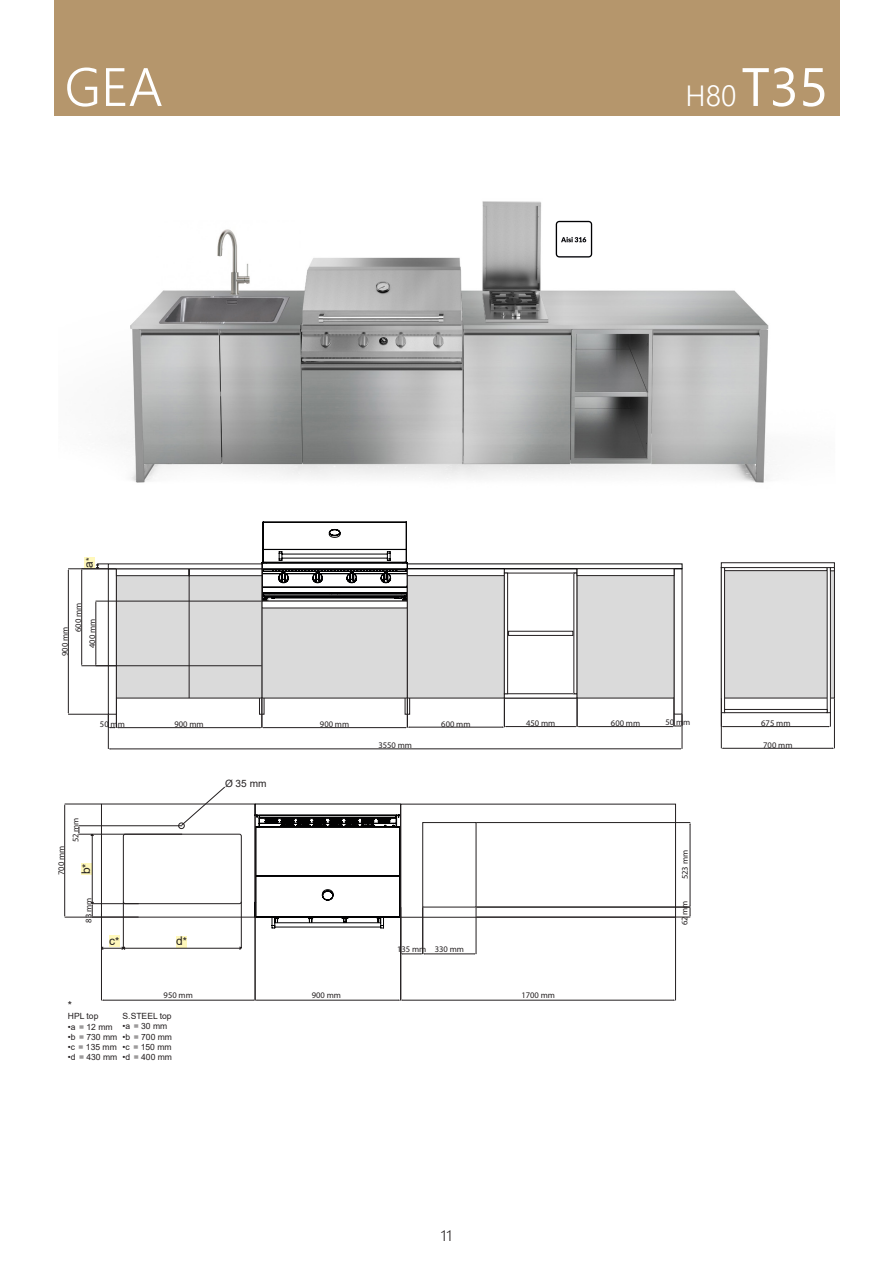
<style>
.page{position:relative;width:893px;height:1263px;background:#fff}
.page>*{position:absolute;margin:0;border:0;box-sizing:border-box;transform-origin:0 0}
.t1{font:300 54px "Segoe UI";color:#fff}
.t2{font:54px "Segoe UI";color:#fff}
.t3{font:300 29.1px "Segoe UI";color:#fff}
.t4{font:300 15px "Segoe UI";color:#231f20}
.t5{font:12px "Arial";color:#231f20}
.t6{font:10.8px "Arial";color:#231f20}
.t7{font:10.05px "Arial";color:#231f20}
.t8{font:8.55px "Myriad Pro";color:#231f20}
.t9{font:8.55px "Arial";color:#231f20}
.s1{font-size:9.15px}
.s2{font-size:10.8px}
</style>
<div class="page">
<div style="left:81px;top:863px;width:10px;height:12px;background:#fff8bb"></div>
<div style="left:84px;top:557px;width:11px;height:12px;background:#fff8bb"></div>
<div style="left:405px;top:665px;width:5px;height:50px;border:1px solid #231f20"></div>
<div style="left:407px;top:569px;width:97px;height:129px;background:#dadada"></div>
<div style="left:407px;top:569px;width:97px;height:7px;background:#fff"></div>
<div style="left:407px;top:568px;width:98px;height:8px;border:1px solid #231f20"></div>
<div style="left:504px;top:693px;width:73px;height:5px;border:1px solid #231f20"></div>
<div style="left:504px;top:573px;width:4px;height:121px;border:1px solid #231f20"></div>
<div style="left:508px;top:631px;width:65px;height:5px;border:1px solid #231f20"></div>
<div style="left:108px;top:568px;width:9px;height:147px;border:1px solid #231f20"></div>
<div style="left:674px;top:568px;width:8px;height:146px;border:1px solid #231f20"></div>
<div style="left:407px;top:563px;width:275px;height:6px;border:1px solid #020203"></div>
<div style="left:116px;top:569px;width:146px;height:129px;background:#dadada"></div>
<div style="left:116px;top:568px;width:146px;height:130px;border:1px solid #231f20"></div>
<div style="left:116px;top:569px;width:73px;height:7px;background:#fff"></div>
<div style="left:116px;top:568px;width:73px;height:8px;border:1px solid #231f20"></div>
<div style="left:577px;top:569px;width:97px;height:129px;background:#dadada"></div>
<div style="left:577px;top:569px;width:97px;height:7px;background:#fff"></div>
<div style="left:577px;top:568px;width:97px;height:8px;border:1px solid #231f20"></div>
<div style="left:108px;top:563px;width:154px;height:6px;border:1px solid #231f20"></div>
<div style="left:721px;top:567px;width:113px;height:131px;background:#dadada"></div>
<div style="left:721px;top:567px;width:114px;height:131px;border:1px solid #231f20"></div>
<div style="left:724px;top:567px;width:103px;height:4px;border:1px solid #231f20"></div>
<div style="left:721px;top:567px;width:4px;height:146px;border:1px solid #231f20"></div>
<div style="left:827px;top:567px;width:4px;height:146px;border:1px solid #231f20"></div>
<div style="left:724px;top:709px;width:103px;height:4px;border:1px solid #231f20"></div>
<div style="left:721px;top:562px;width:114px;height:6px;border:1px solid #231f20"></div>
<svg style="left:830px;top:567px;width:5px;height:4px"></svg>
<hr style="left:96px;top:665px;width:166px;height:1px;background:#231f20">
<hr style="left:96px;top:601px;width:166px;height:1px;background:#231f20">
<hr style="left:96px;top:602px;width:1px;height:62px;background:#231f20">
<hr style="left:81px;top:665px;width:35px;height:1px;background:#231f20">
<hr style="left:81px;top:568px;width:35px;height:1px;background:#231f20">
<hr style="left:81px;top:570px;width:1px;height:94px;background:#231f20">
<hr style="left:68px;top:714px;width:40px;height:1px;background:#231f20">
<hr style="left:68px;top:568px;width:40px;height:1px;background:#231f20">
<hr style="left:68px;top:570px;width:1px;height:143px;background:#231f20">
<hr style="left:101px;top:914px;width:1px;height:86px;background:#231f20">
<hr style="left:103px;top:1000px;width:151px;height:1px;background:#231f20">
<hr style="left:400px;top:804px;width:1px;height:196px;background:#231f20">
<hr style="left:255px;top:804px;width:1px;height:196px;background:#231f20">
<hr style="left:257px;top:1000px;width:142px;height:1px;background:#231f20">
<svg style="left:254px;top:803px;width:422px;height:126px"></svg>
<hr style="left:476px;top:822px;width:214px;height:1px;background:#231f20">
<hr style="left:690px;top:824px;width:1px;height:82px;background:#231f20">
<hr style="left:675px;top:917px;width:1px;height:83px;background:#231f20">
<hr style="left:401px;top:917px;width:1px;height:83px;background:#231f20">
<hr style="left:402px;top:1000px;width:272px;height:1px;background:#231f20">
<hr style="left:79px;top:834px;width:103px;height:1px;background:#231f20">
<hr style="left:79px;top:825px;width:103px;height:1px;background:#231f20">
<svg style="left:78px;top:826px;width:2px;height:8px"></svg>
<hr style="left:401px;top:907px;width:1px;height:47px;background:#231f20">
<hr style="left:477px;top:917px;width:213px;height:1px;background:#231f20">
<hr style="left:477px;top:907px;width:213px;height:1px;background:#231f20">
<svg style="left:689px;top:905px;width:2px;height:12px"></svg>
<hr style="left:476px;top:907px;width:1px;height:47px;background:#231f20">
<hr style="left:422px;top:907px;width:1px;height:47px;background:#231f20">
<hr style="left:424px;top:954px;width:51px;height:1px;background:#231f20">
<svg style="left:401px;top:953px;width:24px;height:2px"></svg>
<hr style="left:92px;top:903px;width:47px;height:1px;background:#231f20">
<svg style="left:90px;top:834px;width:4px;height:83px"></svg>
<svg style="left:96px;top:563px;width:12px;height:6px"></svg>
<hr style="left:65px;top:917px;width:36px;height:1px;background:#231f20">
<hr style="left:65px;top:804px;width:36px;height:1px;background:#231f20">
<hr style="left:64px;top:805px;width:1px;height:111px;background:#231f20">
<hr style="left:116px;top:698px;width:1px;height:30px;background:#231f20">
<hr style="left:118px;top:727px;width:142px;height:1px;background:#231f20">
<svg style="left:109px;top:714px;width:9px;height:14px"></svg>
<hr style="left:409px;top:727px;width:94px;height:1px;background:#231f20">
<svg style="left:188px;top:521px;width:221px;height:207px"></svg>
<hr style="left:506px;top:726px;width:70px;height:1px;background:#231f20">
<svg style="left:502px;top:698px;width:4px;height:30px"></svg>
<hr style="left:578px;top:726px;width:95px;height:1px;background:#231f20">
<svg style="left:575px;top:698px;width:4px;height:29px"></svg>
<svg style="left:672px;top:698px;width:11px;height:29px"></svg>
<hr style="left:682px;top:714px;width:1px;height:35px;background:#231f20">
<hr style="left:108px;top:714px;width:1px;height:35px;background:#231f20">
<hr style="left:110px;top:748px;width:571px;height:1px;background:#231f20">
<hr style="left:723px;top:726px;width:106px;height:1px;background:#231f20">
<svg style="left:828px;top:713px;width:3px;height:14px"></svg>
<hr style="left:834px;top:698px;width:1px;height:50px;background:#231f20">
<hr style="left:721px;top:698px;width:1px;height:50px;background:#231f20">
<hr style="left:723px;top:748px;width:110px;height:1px;background:#231f20">
<img style="left:120px;top:201px;width:649px;height:282px">
<img style="left:555px;top:220px;width:38px;height:38px">
<svg style="left:101px;top:786px;width:141px;height:164px"></svg>
<div style="left:54px;top:0;width:785px;height:115px;background:#b5966c"></div>
<p class="t1" style="left:65px;top:36px;width:100px">GEA</p>
<h3 class="t5" style="left:80px;top:567px;width:12px;rotate:-90deg">a<span class="s1">*</span></h3>
<p class="t8" style="left:73px;top:632px;width:31px;rotate:-90deg">600 mm</p>
<p class="t8" style="left:60px;top:656px;width:31px;rotate:-90deg">900 mm</p>
<p class="t8" style="left:87px;top:648px;width:31px;rotate:-90deg">400 mm</p>
<p class="t2" style="left:741px;top:36px;width:88px">T35</p>
<p class="t3" style="left:686px;top:68px;width:52px">H80</p>
<p class="t8" style="left:100px;top:719px;width:26px">50 mm</p>
<p class="t8" style="left:175px;top:719px;width:31px">900 mm</p>
<p class="t8" style="left:320px;top:719px;width:31px">900 mm</p>
<p class="t8" style="left:441px;top:718px;width:31px">600 mm</p>
<p class="t8" style="left:526px;top:718px;width:31px">450 mm</p>
<p class="t8" style="left:611px;top:718px;width:31px">600 mm</p>
<p class="t8" style="left:666px;top:717px;width:26px">50 mm</p>
<p class="t8" style="left:378px;top:740px;width:35px">3550 mm</p>
<p class="t8" style="left:56px;top:875px;width:31px;rotate:-90deg">700 mm</p>
<p class="t8" style="left:70px;top:842px;width:26px;rotate:-90deg">52 mm</p>
<h3 class="t5" style="left:78px;top:874px;width:12px;rotate:-90deg">b<span class="s2">*</span></h3>
<p class="t8" style="left:84px;top:923px;width:26px;rotate:-90deg">83 mm</p>
<h3 class="t5" style="left:109px;top:932px;width:12px">c<span class="s2">*</span></h3>
<h3 class="t5" style="left:176px;top:933px;width:12px">d<span class="s2">*</span></h3>
<p class="t7" style="left:225px;top:777px;width:43px">Ø 35 mm</p>
<p class="t8" style="left:164px;top:990px;width:31px">950 mm</p>
<p class="t8" style="left:312px;top:990px;width:31px">900 mm</p>
<p class="t6" style="left:68px;top:998px;width:6px">*</p>
<p class="t9" style="left:68px;top:1010px;width:32px">HPL top</p>
<p class="t9" style="left:68px;top:1021px;width:46px">•a = 12 mm</p>
<p class="t9" style="left:68px;top:1031px;width:51px">•b = 730 mm</p>
<p class="t9" style="left:68px;top:1041px;width:51px">•c = 135 mm</p>
<p class="t9" style="left:68px;top:1051px;width:51px">•d = 430 mm</p>
<p class="t9" style="left:123px;top:1010px;width:51px">S.STEEL top</p>
<p class="t9" style="left:123px;top:1020px;width:46px">•a = 30 mm</p>
<p class="t9" style="left:123px;top:1031px;width:51px">•b = 700 mm</p>
<p class="t9" style="left:123px;top:1041px;width:51px">•c = 150 mm</p>
<p class="t9" style="left:123px;top:1051px;width:51px">•d = 400 mm</p>
<p class="t8" style="left:397px;top:943px;width:31px">135 mm</p>
<p class="t8" style="left:435px;top:943px;width:31px">330 mm</p>
<p class="t8" style="left:521px;top:990px;width:35px">1700 mm</p>
<p class="t4" style="left:441px;top:1222px;width:13px">11</p>
<p class="t8" style="left:680px;top:879px;width:31px;rotate:-90deg">523 mm</p>
<p class="t8" style="left:679px;top:925px;width:26px;rotate:-90deg">62 mm</p>
<p class="t8" style="left:761px;top:718px;width:31px">675 mm</p>
<p class="t8" style="left:763px;top:739px;width:31px">700 mm</p>
</div>
